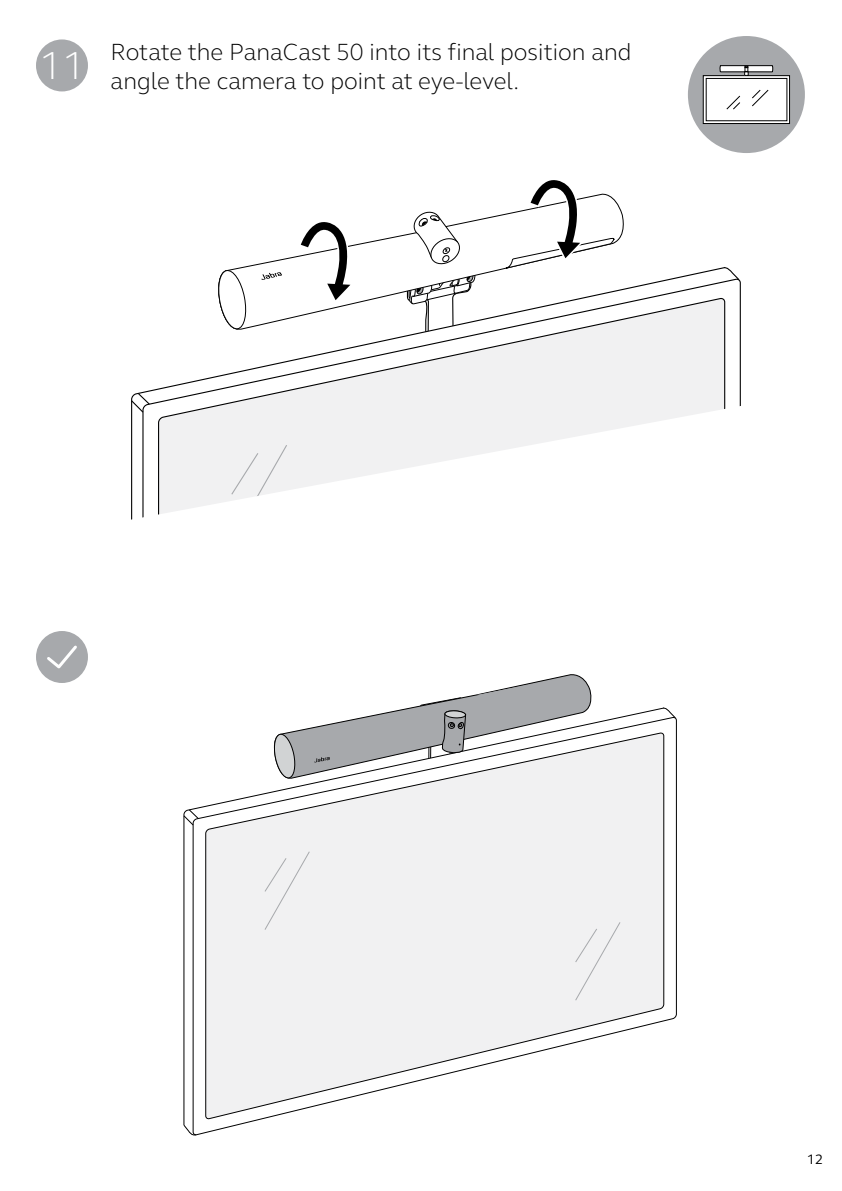
<style>
.page{position:relative;width:842px;height:1191px;background:#fff}
.page>*{position:absolute;margin:0;border:0;box-sizing:border-box;transform-origin:0 0}
.t1{font:300 40px "GN Elliot";color:#fff}
.t2{font:300 24px/28.8px "GN Elliot";color:#000}
.t3{font:14px "GN Elliot";color:#000}
</style>
<div class="page">
<div style="left:36px;top:39px;width:52px;height:52px;background:#a7a9ac;border-radius:50%"></div>
<svg style="left:142px;top:279px;width:599px;height:239px"></svg>
<svg style="left:157px;top:297px;width:569px;height:221px"></svg>
<svg style="left:723px;top:267px;width:17px;height:14px"></svg>
<svg style="left:131px;top:392px;width:20px;height:22px"></svg>
<svg style="left:230px;top:444px;width:58px;height:74px"></svg>
<svg style="left:214px;top:213px;width:414px;height:117px"></svg>
<svg style="left:216px;top:269px;width:31px;height:62px"></svg>
<svg style="left:406px;top:211px;width:69px;height:193px"></svg>
<svg style="left:261px;top:272px;width:21px;height:8px"></svg>
<svg style="left:299px;top:220px;width:55px;height:83px"></svg>
<svg style="left:505px;top:180px;width:123px;height:89px"></svg>
<div style="left:688px;top:36px;width:117px;height:117px;background:#a7a9ac;border-radius:50%"></div>
<div style="left:703px;top:76px;width:86px;height:47px;background:linear-gradient(to bottom,#a1a1a1,#a1a1a1)"></div>
<div style="left:703px;top:75px;width:87px;height:49px;border:1px solid #010101"></div>
<div style="left:706px;top:78px;width:81px;height:43px;background:#fff"></div>
<svg style="left:719px;top:65px;width:54px;height:45px"></svg>
<div style="left:36px;top:631px;width:52px;height:52px;background:#a7a9ac;border-radius:50%"></div>
<svg style="left:47px;top:645px;width:30px;height:24px"></svg>
<svg style="left:192px;top:717px;width:485px;height:418px"></svg>
<svg style="left:205px;top:731px;width:460px;height:389px"></svg>
<svg style="left:662px;top:707px;width:15px;height:12px"></svg>
<svg style="left:183px;top:1124px;width:14px;height:12px"></svg>
<svg style="left:183px;top:808px;width:17px;height:18px"></svg>
<div style="left:264px;top:850px;width:47px;height:80px;background:#f1f1f2"></div>
<div style="left:574px;top:921px;width:47px;height:80px;background:#f1f1f2"></div>
<svg style="left:271px;top:674px;width:324px;height:139px"></svg>
<h1 class="t1" style="left:39px;top:39px;width:48px">11</h1>
<p class="t2" style="left:111px;top:36px;width:522px">Rotate the PanaCast 50 into its final position and angle the camera to point at eye-level.</p>
<p class="t3" style="left:807px;top:1150px;width:18px">12</p>
</div>
